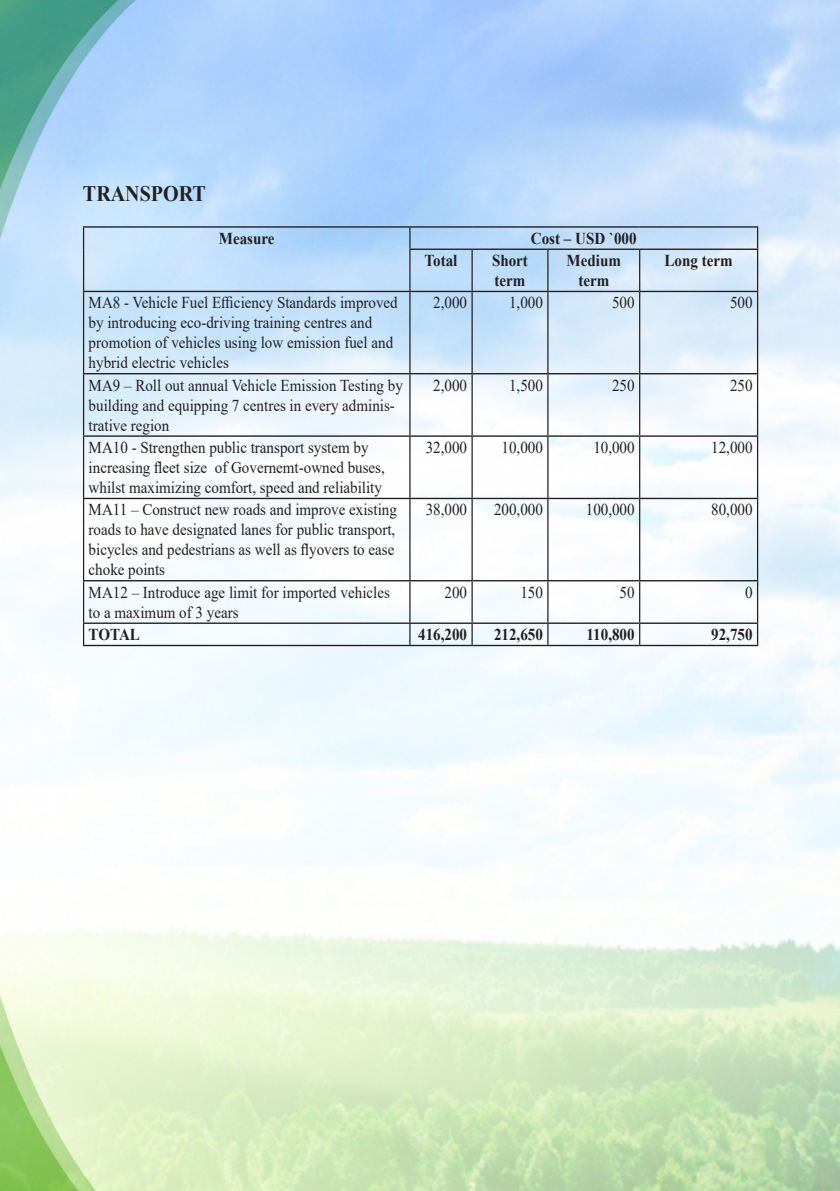
<style>
.page{position:relative;width:840px;height:1191px;background:#fff}
.page>*{position:absolute;margin:0;border:0;box-sizing:border-box;transform-origin:0 0}
.t1{font:700 22.2px "Times New Roman";color:#231f20;scale:.91 1}
.t2{font:16.6px/19.8px "Times New Roman";color:#231f20;scale:.91 1}
.t3{font:700 16.6px/19.8px "Times New Roman";color:#231f20;scale:.91 1}
</style>
<div class="page">
<img style="left:0;top:0;width:839px;height:1191px">
<hr style="left:83px;top:226px;width:326px;height:2px;background:#231f20">
<svg style="left:83px;top:228px;width:1px;height:21px"></svg>
<hr style="left:409px;top:226px;width:63px;height:2px;background:#231f20">
<svg style="left:409px;top:228px;width:1px;height:20px"></svg>
<hr style="left:472px;top:226px;width:75px;height:2px;background:#231f20">
<hr style="left:547px;top:226px;width:92px;height:2px;background:#231f20">
<hr style="left:639px;top:226px;width:118px;height:2px;background:#231f20">
<svg style="left:756px;top:228px;width:1px;height:20px"></svg>
<hr style="left:83px;top:249px;width:1px;height:42px;background:#231f20">
<hr style="left:409px;top:248px;width:63px;height:2px;background:#231f20">
<hr style="left:409px;top:250px;width:1px;height:41px;background:#231f20">
<hr style="left:472px;top:248px;width:75px;height:2px;background:#231f20">
<hr style="left:471px;top:250px;width:1px;height:41px;background:#231f20">
<hr style="left:547px;top:248px;width:92px;height:2px;background:#231f20">
<hr style="left:547px;top:250px;width:1px;height:41px;background:#231f20">
<hr style="left:639px;top:248px;width:118px;height:2px;background:#231f20">
<hr style="left:638px;top:250px;width:2px;height:41px;background:#231f20">
<hr style="left:756px;top:250px;width:1px;height:41px;background:#231f20">
<hr style="left:83px;top:291px;width:326px;height:1px;background:#231f20">
<hr style="left:83px;top:292px;width:1px;height:81px;background:#231f20">
<hr style="left:409px;top:291px;width:63px;height:1px;background:#231f20">
<hr style="left:409px;top:292px;width:1px;height:81px;background:#231f20">
<hr style="left:472px;top:291px;width:75px;height:1px;background:#231f20">
<hr style="left:471px;top:292px;width:1px;height:81px;background:#231f20">
<hr style="left:547px;top:291px;width:92px;height:1px;background:#231f20">
<hr style="left:547px;top:292px;width:1px;height:81px;background:#231f20">
<hr style="left:639px;top:291px;width:118px;height:1px;background:#231f20">
<hr style="left:638px;top:292px;width:2px;height:81px;background:#231f20">
<hr style="left:756px;top:292px;width:1px;height:81px;background:#231f20">
<hr style="left:83px;top:373px;width:326px;height:1px;background:#231f20">
<hr style="left:83px;top:374px;width:1px;height:61px;background:#231f20">
<hr style="left:409px;top:373px;width:63px;height:1px;background:#231f20">
<hr style="left:409px;top:374px;width:1px;height:61px;background:#231f20">
<hr style="left:472px;top:373px;width:75px;height:1px;background:#231f20">
<hr style="left:471px;top:374px;width:1px;height:61px;background:#231f20">
<hr style="left:547px;top:373px;width:92px;height:1px;background:#231f20">
<hr style="left:547px;top:374px;width:1px;height:61px;background:#231f20">
<hr style="left:639px;top:373px;width:118px;height:1px;background:#231f20">
<hr style="left:638px;top:374px;width:2px;height:61px;background:#231f20">
<hr style="left:756px;top:374px;width:1px;height:61px;background:#231f20">
<hr style="left:83px;top:435px;width:326px;height:2px;background:#231f20">
<hr style="left:83px;top:437px;width:1px;height:61px;background:#231f20">
<hr style="left:409px;top:435px;width:63px;height:2px;background:#231f20">
<hr style="left:409px;top:437px;width:1px;height:61px;background:#231f20">
<hr style="left:472px;top:435px;width:75px;height:2px;background:#231f20">
<hr style="left:471px;top:437px;width:1px;height:61px;background:#231f20">
<hr style="left:547px;top:435px;width:92px;height:2px;background:#231f20">
<hr style="left:547px;top:437px;width:1px;height:61px;background:#231f20">
<hr style="left:639px;top:435px;width:118px;height:2px;background:#231f20">
<hr style="left:638px;top:437px;width:2px;height:61px;background:#231f20">
<hr style="left:756px;top:437px;width:1px;height:61px;background:#231f20">
<hr style="left:83px;top:498px;width:326px;height:1px;background:#231f20">
<hr style="left:83px;top:499px;width:1px;height:81px;background:#231f20">
<hr style="left:409px;top:498px;width:63px;height:1px;background:#231f20">
<hr style="left:409px;top:499px;width:1px;height:81px;background:#231f20">
<hr style="left:472px;top:498px;width:75px;height:1px;background:#231f20">
<hr style="left:471px;top:499px;width:1px;height:81px;background:#231f20">
<hr style="left:547px;top:498px;width:92px;height:1px;background:#231f20">
<hr style="left:547px;top:499px;width:1px;height:81px;background:#231f20">
<hr style="left:639px;top:498px;width:118px;height:1px;background:#231f20">
<hr style="left:638px;top:499px;width:2px;height:81px;background:#231f20">
<hr style="left:756px;top:499px;width:1px;height:81px;background:#231f20">
<hr style="left:83px;top:580px;width:326px;height:1px;background:#231f20">
<hr style="left:83px;top:581px;width:1px;height:41px;background:#231f20">
<hr style="left:409px;top:580px;width:63px;height:1px;background:#231f20">
<hr style="left:409px;top:581px;width:1px;height:41px;background:#231f20">
<hr style="left:472px;top:580px;width:75px;height:1px;background:#231f20">
<hr style="left:471px;top:581px;width:1px;height:41px;background:#231f20">
<hr style="left:547px;top:580px;width:92px;height:1px;background:#231f20">
<hr style="left:547px;top:581px;width:1px;height:41px;background:#231f20">
<hr style="left:639px;top:580px;width:118px;height:1px;background:#231f20">
<hr style="left:638px;top:581px;width:2px;height:41px;background:#231f20">
<hr style="left:756px;top:581px;width:1px;height:41px;background:#231f20">
<hr style="left:83px;top:622px;width:326px;height:2px;background:#231f20">
<svg style="left:83px;top:624px;width:1px;height:21px"></svg>
<hr style="left:409px;top:622px;width:63px;height:2px;background:#231f20">
<svg style="left:409px;top:624px;width:1px;height:21px"></svg>
<hr style="left:472px;top:622px;width:75px;height:2px;background:#231f20">
<svg style="left:471px;top:624px;width:1px;height:21px"></svg>
<hr style="left:547px;top:622px;width:92px;height:2px;background:#231f20">
<svg style="left:547px;top:624px;width:1px;height:21px"></svg>
<hr style="left:639px;top:622px;width:118px;height:2px;background:#231f20">
<hr style="left:638px;top:624px;width:2px;height:21px;background:#231f20">
<svg style="left:756px;top:624px;width:1px;height:21px"></svg>
<hr style="left:83px;top:645px;width:326px;height:1px;background:#231f20">
<hr style="left:409px;top:645px;width:63px;height:1px;background:#231f20">
<hr style="left:472px;top:645px;width:75px;height:1px;background:#231f20">
<hr style="left:547px;top:645px;width:92px;height:1px;background:#231f20">
<hr style="left:639px;top:645px;width:118px;height:1px;background:#231f20">
<p class="t1" style="left:83px;top:178px;width:137px">TRANSPORT</p>
<p class="t3" style="left:219px;top:228px;width:63px">Measure</p>
<p class="t3" style="left:530px;top:228px;width:118px">Cost – USD `000</p>
<p class="t3" style="left:424px;top:250px;width:38px">Total</p>
<p class="t3" style="left:492px;top:250px;width:41px">Short term</p>
<p class="t3" style="left:566px;top:250px;width:61px;text-align:center">Medium term</p>
<p class="t3" style="left:664px;top:250px;width:76px">Long term</p>
<p class="t2" style="left:89px;top:292px;width:341px">MA8 - Vehicle Fuel Efficiency Standards improved by introducing eco-driving training centres and promotion of vehicles using low emission fuel and hybrid electric vehicles</p>
<p class="t2" style="left:433px;top:292px;width:39px">2,000</p>
<p class="t2" style="left:509px;top:292px;width:39px">1,000</p>
<p class="t2" style="left:611px;top:292px;width:26px">500</p>
<p class="t2" style="left:729px;top:292px;width:26px">500</p>
<p class="t2" style="left:89px;top:375px;width:347px">MA9 – Roll out annual Vehicle Emission Testing by building and equipping 7 centres in every adminis&shy;trative region</p>
<p class="t2" style="left:433px;top:375px;width:39px">2,000</p>
<p class="t2" style="left:509px;top:375px;width:39px">1,500</p>
<p class="t2" style="left:611px;top:375px;width:26px">250</p>
<p class="t2" style="left:729px;top:375px;width:26px">250</p>
<p class="t2" style="left:89px;top:437px;width:327px">MA10 - Strengthen public transport system by increasing fleet size of Governemt-owned buses, whilst maximizing comfort, speed and reliability</p>
<p class="t2" style="left:425px;top:437px;width:47px">32,000</p>
<p class="t2" style="left:501px;top:437px;width:47px">10,000</p>
<p class="t2" style="left:593px;top:437px;width:47px">10,000</p>
<p class="t2" style="left:710px;top:437px;width:47px">12,000</p>
<p class="t2" style="left:89px;top:499px;width:340px">MA11 – Construct new roads and improve existing roads to have designated lanes for public transport, bicycles and pedestrians as well as flyovers to ease choke points</p>
<p class="t2" style="left:425px;top:499px;width:47px">38,000</p>
<p class="t2" style="left:493px;top:499px;width:55px">200,000</p>
<p class="t2" style="left:585px;top:499px;width:55px">100,000</p>
<p class="t2" style="left:710px;top:499px;width:47px">80,000</p>
<p class="t2" style="left:89px;top:582px;width:332px">MA12 – Introduce age limit for imported vehicles to a maximum of 3 years</p>
<p class="t2" style="left:444px;top:582px;width:26px">200</p>
<p class="t2" style="left:520px;top:582px;width:26px">150</p>
<p class="t2" style="left:619px;top:582px;width:18px">50</p>
<p class="t2" style="left:744px;top:582px;width:10px">0</p>
<p class="t3" style="left:89px;top:624px;width:58px">TOTAL</p>
<p class="t3" style="left:418px;top:624px;width:55px">416,200</p>
<p class="t3" style="left:493px;top:624px;width:55px">212,650</p>
<p class="t3" style="left:586px;top:624px;width:54px">110,800</p>
<p class="t3" style="left:710px;top:624px;width:47px">92,750</p>
</div>
